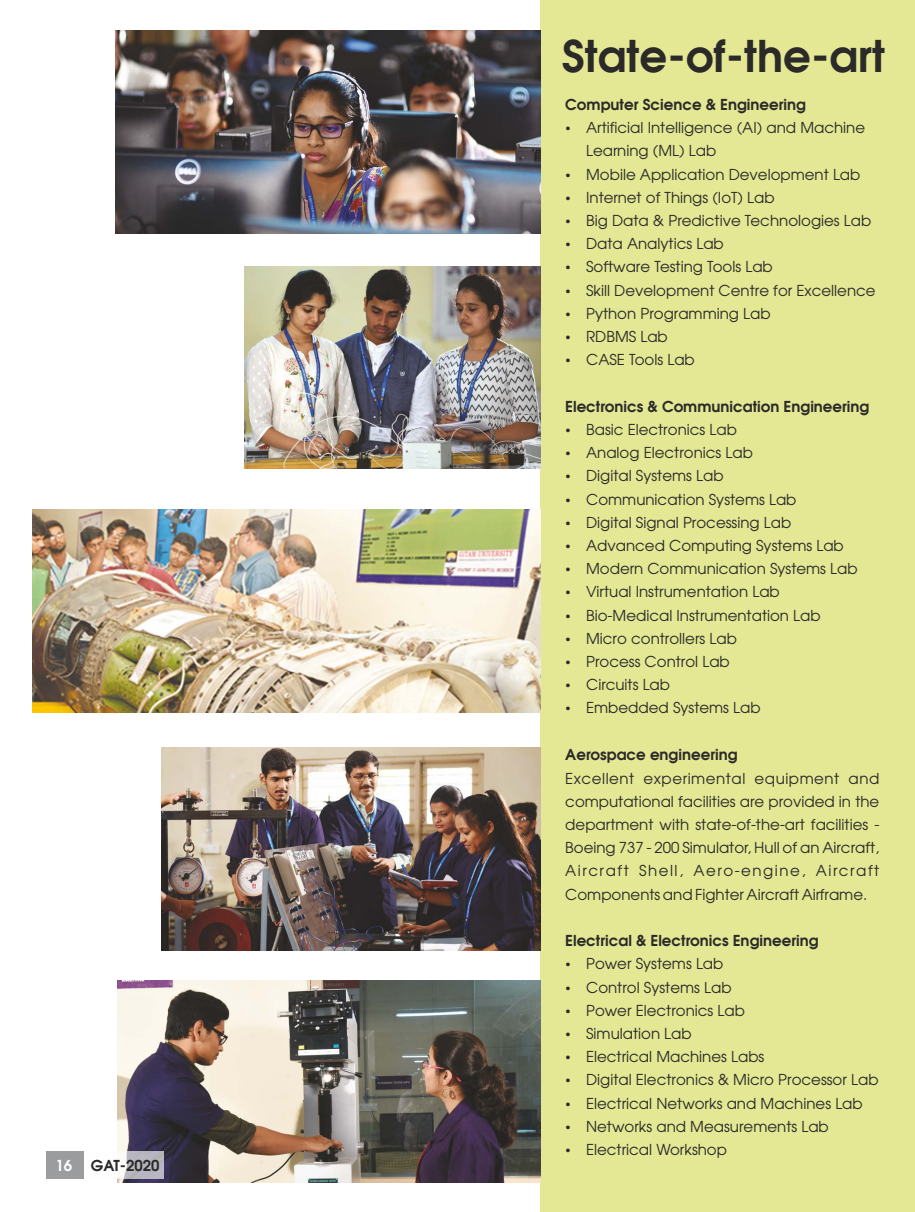
<style>
.page{position:relative;width:915px;height:1212px;background:#fff}
.page>*{position:absolute;margin:0;border:0;box-sizing:border-box;transform-origin:0 0}
.t1{font:700 43.5px "Avalanche";color:#2b2a29}
.t2{font:15px/23.2px "Avalanche";color:#2b2a29}
.t3{font:700 15px "Avalanche";color:#2b2a29}
.s1{color:#fefefe}
</style>
<div class="page">
<div style="left:540px;top:0;width:374px;height:1212px;background:#e4e894"></div>
<img style="left:116px;top:31px;width:424px;height:202px">
<img style="left:245px;top:266px;width:295px;height:203px">
<img style="left:32px;top:510px;width:508px;height:202px">
<img style="left:161px;top:748px;width:379px;height:202px">
<img style="left:118px;top:980px;width:422px;height:203px">
<div style="left:46px;top:1151px;width:117px;height:27px;background:#fefefe;opacity:.65"></div>
<div style="left:46px;top:1151px;width:38px;height:27px;background:#9a9c9e"></div>
<p class="t3" style="left:55px;top:1159px;width:106px"><span class="s1">16</span> GAT-2020</p>
<h1 class="t1" style="left:562px;top:38px;width:324px">State-of-the-art</h1>
<p class="t3" style="left:565px;top:98px;width:242px">Computer Science &amp; Engineering</p>
<p class="t2" style="left:586px;top:117px;width:291px">Artificial Intelligence (AI) and Machine<br>Learning (ML) Lab<br>Mobile Application Development Lab<br>Internet of Things (IoT) Lab<br>Big Data &amp; Predictive Technologies Lab<br>Data Analytics Lab<br>Software Testing Tools Lab<br>Skill Development Centre for Excellence<br>Python Programming Lab<br>RDBMS Lab<br>CASE Tools Lab</p>
<p class="t3" style="left:565px;top:400px;width:305px">Electronics &amp; Communication Engineering</p>
<p class="t2" style="left:586px;top:419px;width:273px">Basic Electronics Lab<br>Analog Electronics Lab<br>Digital Systems Lab<br>Communication Systems Lab<br>Digital Signal Processing Lab<br>Advanced Computing Systems Lab<br>Modern Communication Systems Lab<br>Virtual Instrumentation Lab<br>Bio-Medical Instrumentation Lab<br>Micro controllers Lab<br>Process Control Lab<br>Circuits Lab<br>Embedded Systems Lab</p>
<p class="t3" style="left:565px;top:748px;width:174px">Aerospace engineering</p>
<p class="t2" style="left:565px;top:768px;width:315px;text-align:justify">Excellent experimental equipment and computational facilities are provided in the department with state-of-the-art facilities - Boeing 737 - 200 Simulator, Hull of an Aircraft, Aircraft Shell, Aero-engine, Aircraft Components and Fighter Aircraft Airframe.</p>
<p class="t3" style="left:565px;top:934px;width:255px">Electrical &amp; Electronics Engineering</p>
<p class="t2" style="left:586px;top:953px;width:294px">Power Systems Lab<br>Control Systems Lab<br>Power Electronics Lab<br>Simulation Lab<br>Electrical Machines Labs<br>Digital Electronics &amp; Micro Processor Lab<br>Electrical Networks and Machines Lab<br>Networks and Measurements Lab<br>Electrical Workshop</p>
</div>
